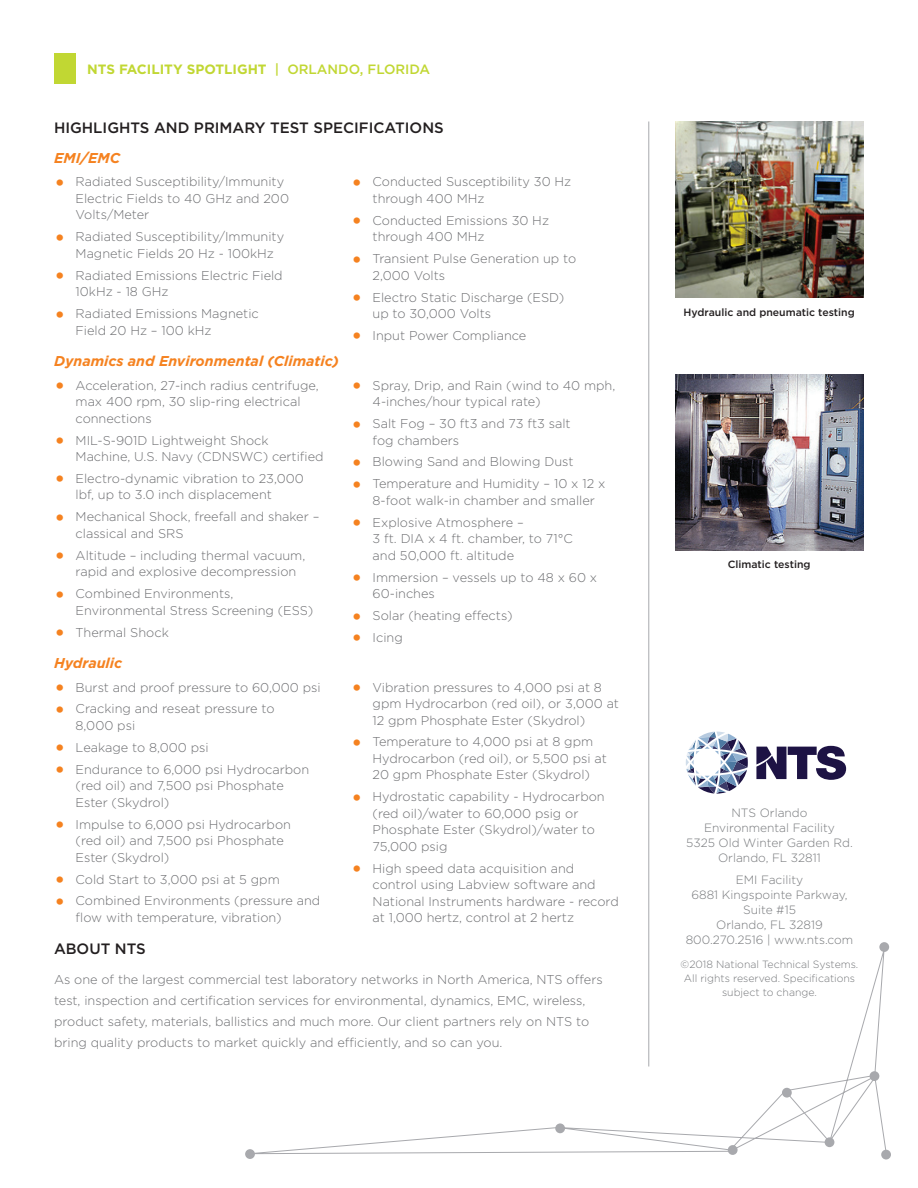
<style>
.page{position:relative;width:918px;height:1188px;background:#fff}
.page>*{position:absolute;margin:0;border:0;box-sizing:border-box;transform-origin:0 0}
.t1{font:500 15px "Gotham";color:#231f20}
.t2{font:italic 700 14.25px "Gotham";color:#f58220}
.t3{font:700 13.5px "Gotham";color:#c1d733}
.t4{font:300 12.75px/16.5px "Gotham";color:#6c6d70}
.t5{font:300 12px/15px "Gotham";color:#76787b;text-align:center}
.t6{font:300 10.5px/14.2px "Gotham";color:#76787b;text-align:center}
.t7{font:500 10.5px "Gotham";color:#231f20}
.s1{font-weight:500}
.s2{font-weight:400;font-size:24px;color:#f58220}
</style>
<div class="page">
<div style="left:245px;top:1149px;width:10px;height:10px;background:#a8a9ad;border-radius:50%"></div>
<svg style="left:879px;top:942px;width:10px;height:10px"></svg>
<div style="left:881px;top:1150px;width:10px;height:9px;background:#a8a9ad;border-radius:50%"></div>
<svg style="left:248px;top:943px;width:639px;height:212px"></svg>
<svg style="left:782px;top:1088px;width:10px;height:10px"></svg>
<svg style="left:756px;top:746px;width:90px;height:34px"></svg>
<svg style="left:686px;top:732px;width:62px;height:62px"></svg>
<svg style="left:784px;top:1090px;width:46px;height:53px"></svg>
<hr style="left:648px;top:122px;width:1px;height:944px;background:#a8a9ad">
<img style="left:675px;top:122px;width:189px;height:176px">
<img style="left:675px;top:375px;width:189px;height:176px">
<div style="left:54px;top:54px;width:22px;height:30px;background:#c1d733"></div>
<p class="t3" style="left:87px;top:60px;width:344px">NTS FACILITY SPOTLIGHT <span class="s1">| ORLANDO, FLORIDA</span></p>
<p class="t1" style="left:54px;top:118px;width:391px">HIGHLIGHTS AND PRIMARY TEST SPECIFICATIONS</p>
<p class="t2" style="left:54px;top:149px;width:68px">EMI/EMC</p>
<p class="t4" style="left:76px;top:173px;width:215px;text-indent:-22px"><span class="s2">•</span> Radiated Susceptibility/Immunity<br>Electric Fields to 40 GHz and 200<br>Volts/Meter</p>
<p class="t4" style="left:76px;top:228px;width:210px;text-indent:-22px"><span class="s2">•</span> Radiated Susceptibility/Immunity<br>Magnetic Fields 20 Hz - 100kHz</p>
<p class="t4" style="left:76px;top:267px;width:209px;text-indent:-22px"><span class="s2">•</span> Radiated Emissions Electric Field<br>10kHz - 18 GHz</p>
<p class="t4" style="left:76px;top:305px;width:185px;text-indent:-22px"><span class="s2">•</span> Radiated Emissions Magnetic<br>Field 20 Hz – 100 kHz</p>
<p class="t4" style="left:373px;top:173px;width:200px;text-indent:-22px"><span class="s2">•</span> Conducted Susceptibility 30 Hz through 400 MHz</p>
<p class="t4" style="left:373px;top:212px;width:178px;text-indent:-22px"><span class="s2">•</span> Conducted Emissions 30 Hz through 400 MHz</p>
<p class="t4" style="left:373px;top:250px;width:205px;text-indent:-22px"><span class="s2">•</span> Transient Pulse Generation up to<br>2,000 Volts</p>
<p class="t4" style="left:373px;top:288px;width:193px;text-indent:-22px"><span class="s2">•</span> Electro Static Discharge (ESD) up to 30,000 Volts</p>
<p class="t4" style="left:351px;top:327px;width:177px"><span class="s2">•</span> Input Power Compliance</p>
<p class="t2" style="left:54px;top:352px;width:286px">Dynamics and Environmental (Climatic)</p>
<p class="t4" style="left:76px;top:377px;width:245px;text-indent:-22px"><span class="s2">•</span> Acceleration, 27-inch radius centrifuge, max 400 rpm, 30 slip-ring electrical connections</p>
<p class="t4" style="left:76px;top:431px;width:249px;text-indent:-22px"><span class="s2">•</span> MIL-S-901D Lightweight Shock<br>Machine, U.S. Navy (CDNSWC) certified</p>
<p class="t4" style="left:76px;top:470px;width:230px;text-indent:-22px"><span class="s2">•</span> Electro-dynamic vibration to 23,000 lbf, up to 3.0 inch displacement</p>
<p class="t4" style="left:76px;top:508px;width:245px;text-indent:-22px"><span class="s2">•</span> Mechanical Shock, freefall and shaker – classical and SRS</p>
<p class="t4" style="left:76px;top:547px;width:231px;text-indent:-22px"><span class="s2">•</span> Altitude – including thermal vacuum, rapid and explosive decompression</p>
<p class="t4" style="left:76px;top:585px;width:239px;text-indent:-22px"><span class="s2">•</span> Combined Environments,<br>Environmental Stress Screening (ESS)</p>
<p class="t4" style="left:54px;top:623px;width:116px"><span class="s2">•</span> Thermal Shock</p>
<p class="t2" style="left:54px;top:654px;width:70px">Hydraulic</p>
<p class="t4" style="left:54px;top:678px;width:268px"><span class="s2">•</span> Burst and proof pressure to 60,000 psi</p>
<p class="t4" style="left:76px;top:700px;width:200px;text-indent:-22px"><span class="s2">•</span> Cracking and reseat pressure to<br>8,000 psi</p>
<p class="t4" style="left:54px;top:739px;width:156px"><span class="s2">•</span> Leakage to 8,000 psi</p>
<p class="t4" style="left:76px;top:761px;width:235px;text-indent:-22px"><span class="s2">•</span> Endurance to 6,000 psi Hydrocarbon (red oil) and 7,500 psi Phosphate<br>Ester (Skydrol)</p>
<p class="t4" style="left:76px;top:816px;width:217px;text-indent:-22px"><span class="s2">•</span> Impulse to 6,000 psi Hydrocarbon (red oil) and 7,500 psi Phosphate<br>Ester (Skydrol)</p>
<p class="t4" style="left:54px;top:870px;width:227px"><span class="s2">•</span> Cold Start to 3,000 psi at 5 gpm</p>
<p class="t4" style="left:76px;top:892px;width:246px;text-indent:-22px"><span class="s2">•</span> Combined Environments (pressure and flow with temperature, vibration)</p>
<p class="t4" style="left:373px;top:377px;width:244px;text-indent:-22px"><span class="s2">•</span> Spray, Drip, and Rain (wind to 40 mph,<br>4-inches/hour typical rate)</p>
<p class="t4" style="left:373px;top:415px;width:200px;text-indent:-22px"><span class="s2">•</span> Salt Fog – 30 ft3 and 73 ft3 salt fog chambers</p>
<p class="t4" style="left:351px;top:453px;width:224px"><span class="s2">•</span> Blowing Sand and Blowing Dust</p>
<p class="t4" style="left:373px;top:475px;width:234px;text-indent:-22px"><span class="s2">•</span> Temperature and Humidity – 10 x 12 x<br>8-foot walk-in chamber and smaller</p>
<p class="t4" style="left:373px;top:514px;width:202px;text-indent:-22px"><span class="s2">•</span> Explosive Atmosphere –<br>3 ft. DIA x 4 ft. chamber, to 71°C and 50,000 ft. altitude</p>
<p class="t4" style="left:373px;top:569px;width:226px;text-indent:-22px"><span class="s2">•</span> Immersion – vessels up to 48 x 60 x<br>60-inches</p>
<p class="t4" style="left:351px;top:607px;width:163px"><span class="s2">•</span> Solar (heating effects)</p>
<p class="t4" style="left:351px;top:629px;width:53px"><span class="s2">•</span> Icing</p>
<p class="t4" style="left:373px;top:678px;width:248px;text-indent:-22px"><span class="s2">•</span> Vibration pressures to 4,000 psi at 8 gpm Hydrocarbon (red oil), or 3,000 at<br>12 gpm Phosphate Ester (Skydrol)</p>
<p class="t4" style="left:373px;top:733px;width:236px;text-indent:-22px"><span class="s2">•</span> Temperature to 4,000 psi at 8 gpm<br>Hydrocarbon (red oil), or 5,500 psi at<br>20 gpm Phosphate Ester (Skydrol)</p>
<p class="t4" style="left:373px;top:788px;width:234px;text-indent:-22px"><span class="s2">•</span> Hydrostatic capability - Hydrocarbon (red oil)/water to 60,000 psig or<br>Phosphate Ester (Skydrol)/water to<br>75,000 psig</p>
<p class="t4" style="left:373px;top:860px;width:248px;text-indent:-22px"><span class="s2">•</span> High speed data acquisition and control using Labview software and National Instruments hardware - record at 1,000 hertz, control at 2 hertz</p>
<p class="t1" style="left:54px;top:939px;width:93px">ABOUT NTS</p>
<p class="t4" style="left:54px;top:968px;width:550px;line-height:21px">As one of the largest commercial test laboratory networks in North America, NTS offers test, inspection and certification services for environmental, dynamics, EMC, wireless, product safety, materials, ballistics and much more. Our client partners rely on NTS to bring quality products to market quickly and efficiently, and so can you.</p>
<p class="t7" style="left:684px;top:305px;width:173px">Hydraulic and pneumatic testing</p>
<p class="t7" style="left:728px;top:558px;width:84px">Climatic testing</p>
<p class="t5" style="left:686px;top:805px;width:168px">NTS Orlando<br>Environmental Facility<br>5325 Old Winter Garden Rd.<br>Orlando, FL 32811</p>
<p class="t5" style="left:686px;top:871px;width:169px">EMI Facility<br>6881 Kingspointe Parkway,<br>Suite #15<br>Orlando, FL 32819<br>800.270.2516 | www.nts.com</p>
<p class="t6" style="left:681px;top:957px;width:179px">©2018 National Technical Systems.<br>All rights reserved. Specifications subject to change.</p>
</div>
